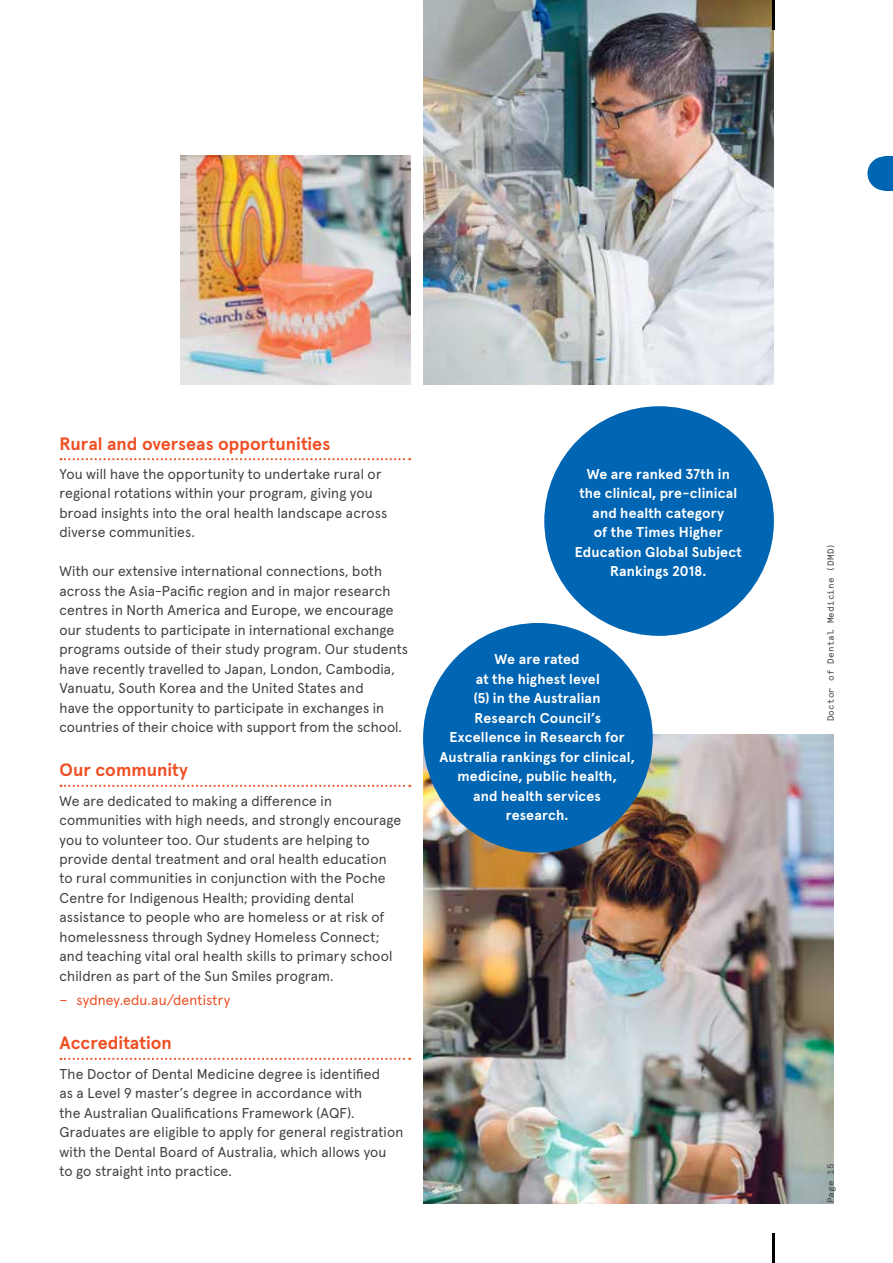
<style>
.page{position:relative;width:893px;height:1263px;background:#fff}
.page>*{position:absolute;margin:0;border:0;box-sizing:border-box;transform-origin:0 0}
.t1{font:700 18px "Apercu Pro";color:#f04e23}
.t2{font:14.25px/19.5px "Apercu Pro";letter-spacing:.01em;color:#414042}
.t3{font:700 14.25px/19.5px "Apercu Pro";letter-spacing:.01em;color:#fff;text-align:center}
.t4{font:14.25px "Apercu Pro";letter-spacing:.01em;color:#f04e23}
.t5{font:9px "Apercu Mono Pro";letter-spacing:.02em;color:#414042}
</style>
<div class="page">
<svg style="left:61px;top:458px;width:349px;height:2px"></svg>
<svg style="left:61px;top:785px;width:349px;height:2px"></svg>
<svg style="left:61px;top:1058px;width:349px;height:2px"></svg>
<img style="left:423px;top:0;width:351px;height:384px">
<img style="left:181px;top:156px;width:229px;height:228px">
<img style="left:423px;top:734px;width:410px;height:469px">
<div style="left:544px;top:406px;width:230px;height:230px;background:#0065b2;border-radius:50%"></div>
<div style="left:423px;top:623px;width:230px;height:230px;background:#0065b2;border-radius:50%"></div>
<svg style="left:867px;top:156px;width:17px;height:34px"></svg>
<div style="left:884px;top:156px;width:9px;height:34px;background:#0065b2"></div>
<hr style="left:773px;top:1233px;width:2px;height:30px;background:#000">
<hr style="left:773px;top:0;width:2px;height:30px;background:#000">
<p class="t1" style="left:60px;top:429px;width:272px">Rural and overseas opportunities</p>
<p class="t2" style="left:60px;top:463px;width:329px">You will have the opportunity to undertake rural or regional rotations within your program, giving you broad insights into the oral health landscape across diverse communities.</p>
<p class="t2" style="left:60px;top:560px;width:350px">With our extensive international connections, both across the Asia-Pacific region and in major research centres in North America and Europe, we encourage our students to participate in international exchange programs outside of their study program. Our students have recently travelled to Japan, London, Cambodia, Vanuatu, South Korea and the United States and<br>have the opportunity to participate in exchanges in countries of their choice with support from the school.</p>
<p class="t1" style="left:60px;top:756px;width:130px">Our community</p>
<p class="t2" style="left:60px;top:790px;width:343px">We are dedicated to making a difference in communities with high needs, and strongly encourage you to volunteer too. Our students are helping to provide dental treatment and oral health education to rural communities in conjunction with the Poche Centre for Indigenous Health; providing dental assistance to people who are homeless or at risk of homelessness through Sydney Homeless Connect; and teaching vital oral health skills to primary school children as part of the Sun Smiles program.</p>
<p class="t4" style="left:60px;top:989px;width:172px">− sydney.edu.au/dentistry</p>
<p class="t1" style="left:60px;top:1029px;width:114px">Accreditation</p>
<p class="t2" style="left:60px;top:1063px;width:345px">The Doctor of Dental Medicine degree is identified<br>as a Level 9 master’s degree in accordance with<br>the Australian Qualifications Framework (AQF).<br>Graduates are eligible to apply for general registration with the Dental Board of Australia, which allows you<br>to go straight into practice.</p>
<p class="t3" style="left:575px;top:463px;width:169px">We are ranked 37th in the clinical, pre-clinical and health category<br>of the Times Higher<br>Education Global Subject<br>Rankings 2018.</p>
<p class="t3" style="left:439px;top:648px;width:197px">We are rated<br>at the highest level<br>(5) in the Australian<br>Research Council’s<br>Excellence in Research for<br>Australia rankings for clinical, medicine, public health,<br>and health services<br>research.</p>
<p class="t5" style="left:824px;top:721px;width:180px;rotate:-90deg">Doctor of Dental Medicine (DMD)</p>
<p class="t5" style="left:824px;top:1203px;width:42px;rotate:-90deg">Page 15</p>
</div>
